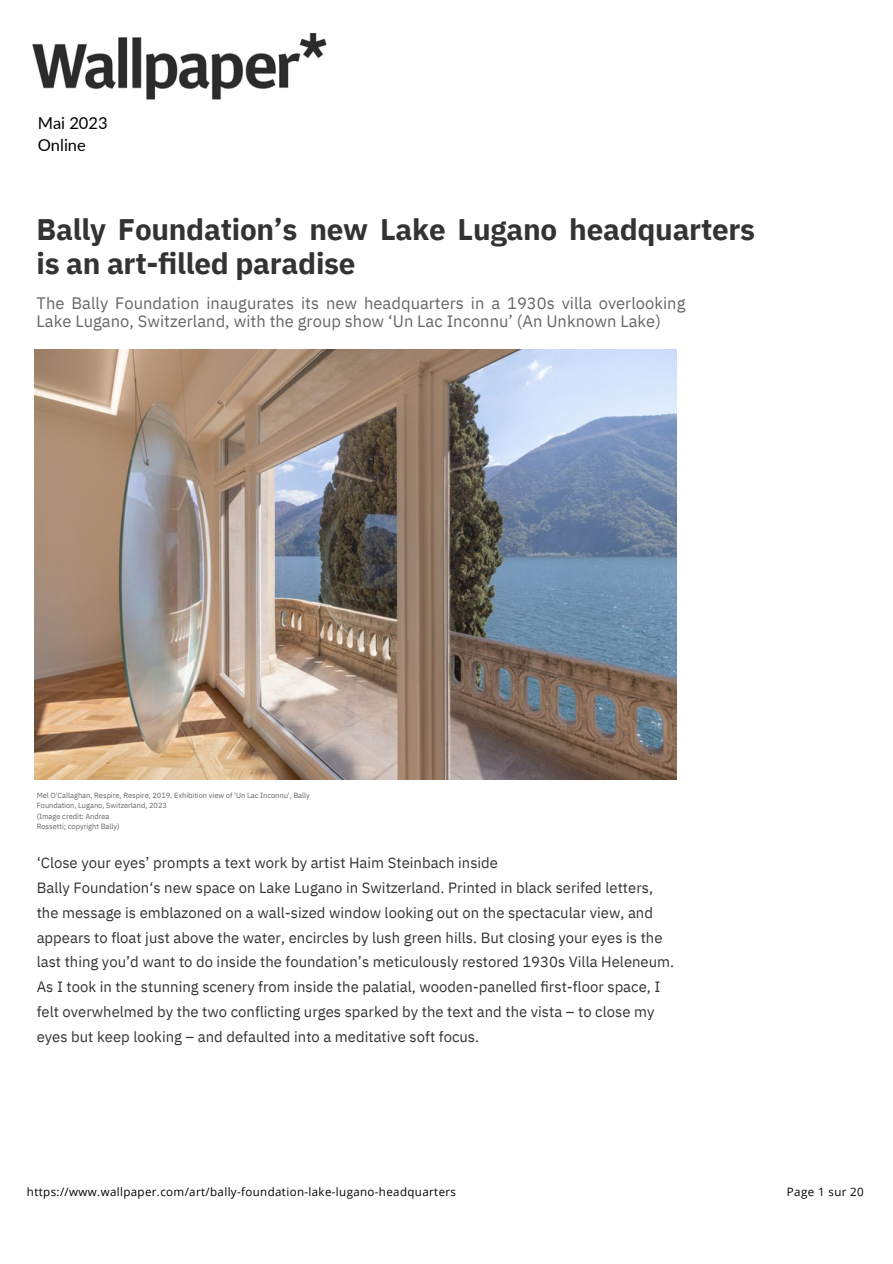
<style>
.page{position:relative;width:893px;height:1264px;background:#fff}
.page>*{position:absolute;margin:0;border:0;box-sizing:border-box;transform-origin:0 0}
.t1{font:700 29.7px/33.8px "IBM Plex Sans";letter-spacing:-.01em;color:#333}
.t2{font:16.5px/18px "IBM Plex Sans";color:#666}
.t3{font:16.5px "Lato";color:#000}
.t4{font:14.85px/24.8px "IBM Plex Sans";color:#333}
.t5{font:11.55px "Open Sans";letter-spacing:.03em;color:#000}
.t6{font:7.5px/10.1px "IBM Plex Sans";letter-spacing:-.005em;color:#666}
</style>
<div class="page">
<img style="left:35px;top:349px;width:641px;height:430px">
<img style="left:32px;top:33px;width:295px;height:67px">
<p class="t3" style="left:38px;top:112px;width:71px">Mai 2023</p>
<p class="t3" style="left:38px;top:135px;width:50px">Online</p>
<p class="t1" style="left:37px;top:212px;width:720px">Bally Foundation’s new Lake Lugano headquarters is an art-filled paradise</p>
<p class="t2" style="left:37px;top:294px;width:650px">The Bally Foundation inaugurates its new headquarters in a 1930s villa overlooking<br>Lake Lugano, Switzerland, with the group show ‘Un Lac Inconnu’ (An Unknown Lake)</p>
<p class="t6" style="left:37px;top:790px;width:275px">Mel O'Callaghan, Respire, Respire, 2019. Exhibition view of 'Un Lac Inconnu', Bally<br>Foundation, Lugano, Switzerland, 2023</p>
<p class="t6" style="left:37px;top:811px;width:85px">(Image credit: Andrea<br>Rossetti; copyright Bally)</p>
<p class="t4" style="left:37px;top:850px;width:463px">‘Close your eyes’ prompts a text work by artist Haim Steinbach inside</p>
<p class="t4" style="left:37px;top:875px;width:639px">Bally Foundation‘s new space on Lake Lugano in Switzerland. Printed in black serifed letters, the message is emblazoned on a wall-sized window looking out on the spectacular view, and appears to float just above the water, encircles by lush green hills. But closing your eyes is the last thing you’d want to do inside the foundation’s meticulously restored 1930s Villa Heleneum.<br>As I took in the stunning scenery from inside the palatial, wooden-panelled first-floor space, I felt overwhelmed by the two conflicting urges sparked by the text and the vista – to close my eyes but keep looking – and defaulted into a meditative soft focus.</p>
<p class="t5" style="left:27px;top:1183px;width:430px">https://www.wallpaper.com/art/bally-foundation-lake-lugano-headquarters</p>
<p class="t5" style="left:786px;top:1183px;width:78px">Page 1 sur 20</p>
</div>
